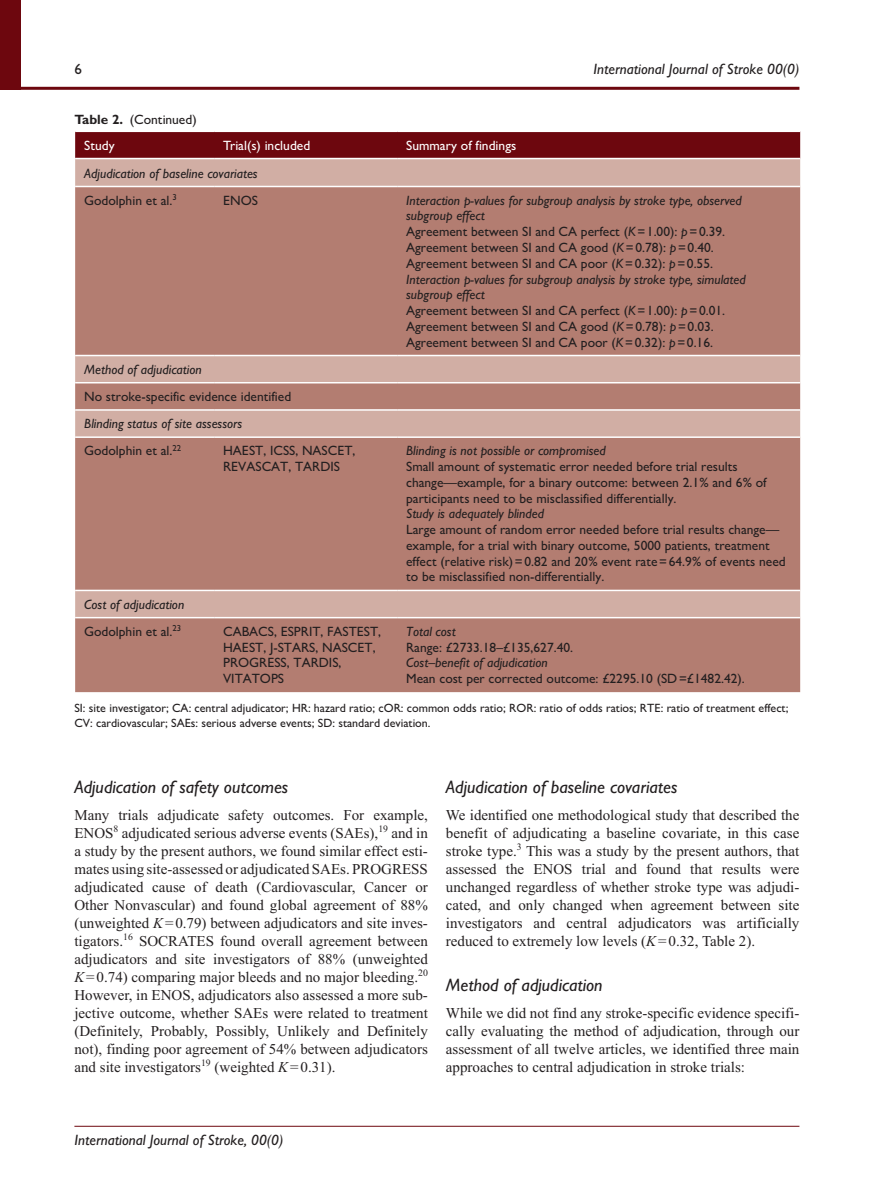
<style>
.page{position:relative;width:893px;height:1191px;background:#fff}
.page>*{position:absolute;margin:0;border:0;box-sizing:border-box;transform-origin:0 0}
.t1{font:italic 500 18px "Gill Sans MT Pro";color:#231f20}
.t2{font:15px/18px "Times New Roman";color:#231f20;text-align:justify}
.t3{font:italic 500 15px "Gill Sans MT Pro";color:#231f20}
.t4{font:500 15px "Gill Sans MT Pro";color:#231f20}
.t5{font:500 13.5px/15.8px "Gill Sans MT Pro";color:#231f20}
.t6{font:italic 500 13.5px/27.2px "Gill Sans MT Pro";color:#231f20}
.t7{font:500 13.5px "Gill Sans MT Pro";color:#fff}
.t8{font:500 12px/14.2px "Gill Sans MT Pro";color:#231f20}
.s1{font-family:"Gill Sans Std";font-weight:700}
.s2{font-style:normal}
.s3{font-style:italic}
</style>
<div class="page">
<hr style="left:0;top:87px;width:799px;height:3px;background:#6d070e">
<div style="left:0;top:0;width:21px;height:89px;background:#6d070e"></div>
<hr style="left:74px;top:1125px;width:725px;height:1px;background:#6d070e">
<svg style="left:75px;top:132px;width:725px;height:26px;background:#6e0910"></svg>
<svg style="left:75px;top:159px;width:725px;height:27px;background:#d1afa5"></svg>
<svg style="left:75px;top:187px;width:725px;height:505px;background:#b78579"></svg>
<hr style="left:75px;top:382px;width:139px;height:1px;background:#fff">
<hr style="left:214px;top:382px;width:183px;height:1px;background:#fff">
<hr style="left:397px;top:382px;width:403px;height:1px;background:#fff">
<hr style="left:75px;top:409px;width:139px;height:2px;background:#fff">
<hr style="left:214px;top:409px;width:183px;height:2px;background:#fff">
<hr style="left:397px;top:409px;width:403px;height:2px;background:#fff">
<hr style="left:75px;top:436px;width:139px;height:2px;background:#fff">
<hr style="left:214px;top:436px;width:183px;height:2px;background:#fff">
<hr style="left:397px;top:436px;width:403px;height:2px;background:#fff">
<hr style="left:75px;top:617px;width:139px;height:1px;background:#fff">
<hr style="left:214px;top:617px;width:183px;height:1px;background:#fff">
<hr style="left:397px;top:617px;width:403px;height:1px;background:#fff">
<hr style="left:75px;top:355px;width:139px;height:1px;background:#fff">
<hr style="left:214px;top:355px;width:183px;height:1px;background:#fff">
<hr style="left:397px;top:355px;width:403px;height:1px;background:#fff">
<hr style="left:75px;top:589px;width:139px;height:2px;background:#fff">
<hr style="left:214px;top:589px;width:183px;height:2px;background:#fff">
<hr style="left:397px;top:589px;width:403px;height:2px;background:#fff">
<p class="t4" style="left:74px;top:60px;width:9px">6</p>
<p class="t3" style="left:593px;top:60px;width:207px">International Journal of Stroke 00(0)</p>
<p class="t5" style="left:74px;top:111px;width:124px"><span class="s1">Table 2.</span> (Continued)</p>
<p class="t7" style="left:84px;top:137px;width:32px">Study</p>
<p class="t7" style="left:223px;top:137px;width:89px">Trial(s) included</p>
<p class="t7" style="left:406px;top:137px;width:112px">Summary of findings</p>
<p class="t6" style="left:84px;top:159px;width:175px">Adjudication of baseline covariates<br><span class="s2">Godolphin et al.</span><sup>3</sup></p>
<p class="t5" style="left:223px;top:192px;width:36px">ENOS</p>
<p class="t5" style="left:406px;top:192px;width:341px"><span class="s3">Interaction p-values for subgroup analysis by stroke type, observed subgroup effect<br></span>Agreement between SI and CA perfect (<span class="s3">K</span>=1.00): <span class="s3">p</span>=0.39.<br>Agreement between SI and CA good (<span class="s3">K</span>=0.78): <span class="s3">p</span>=0.40.<br>Agreement between SI and CA poor (<span class="s3">K</span>=0.32): <span class="s3">p</span>=0.55.<br><span class="s3">Interaction p-values for subgroup analysis by stroke type, simulated subgroup effect<br></span>Agreement between SI and CA perfect (<span class="s3">K</span>=1.00): <span class="s3">p</span>=0.01.<br>Agreement between SI and CA good (<span class="s3">K</span>=0.78): <span class="s3">p</span>=0.03.<br>Agreement between SI and CA poor (<span class="s3">K</span>=0.32): <span class="s3">p</span>=0.16.</p>
<p class="t6" style="left:84px;top:355px;width:119px">Method of adjudication</p>
<p class="t5" style="left:84px;top:388px;width:209px">No stroke-specific evidence identified</p>
<p class="t6" style="left:84px;top:410px;width:160px">Blinding status of site assessors<br><span class="s2">Godolphin et al.</span><sup>22</sup></p>
<p class="t5" style="left:223px;top:443px;width:134px">HAEST, ICSS, NASCET,<br>REVASCAT, TARDIS</p>
<p class="t6" style="left:406px;top:437px;width:201px">Blinding is not possible or compromised</p>
<p class="t5" style="left:406px;top:458px;width:362px">Small amount of systematic error needed before trial results change—example, for a binary outcome: between 2.1% and 6% of participants need to be misclassified differentially.</p>
<p class="t6" style="left:406px;top:500px;width:139px">Study is adequately blinded</p>
<p class="t5" style="left:406px;top:521px;width:381px">Large amount of random error needed before trial results change— example, for a trial with binary outcome, 5000 patients, treatment effect (relative risk)=0.82 and 20% event rate=64.9% of events need to be misclassified non-differentially.</p>
<p class="t6" style="left:84px;top:590px;width:102px">Cost of adjudication<br><span class="s2">Godolphin et al.</span><sup>23</sup></p>
<p class="t5" style="left:223px;top:623px;width:160px">CABACS, ESPRIT, FASTEST,<br>HAEST, J-STARS, NASCET,<br>PROGRESS, TARDIS,<br>VITATOPS</p>
<p class="t6" style="left:406px;top:617px;width:51px">Total cost</p>
<p class="t5" style="left:406px;top:639px;width:169px">Range: £2733.18–£135,627.40.</p>
<p class="t6" style="left:406px;top:649px;width:143px">Cost–benefit of adjudication</p>
<p class="t5" style="left:406px;top:670px;width:340px">Mean cost per corrected outcome: £2295.10 (SD=£1482.42).</p>
<p class="t8" style="left:74px;top:701px;width:716px">SI: site investigator; CA: central adjudicator; HR: hazard ratio; cOR: common odds ratio; ROR: ratio of odds ratios; RTE: ratio of treatment effect;<br>CV: cardiovascular; SAEs: serious adverse events; SD: standard deviation.</p>
<p class="t1" style="left:74px;top:776px;width:215px">Adjudication of safety outcomes</p>
<p class="t2" style="left:74px;top:805px;width:355px">Many trials adjudicate safety outcomes. For example, ENOS<sup>8</sup> adjudicated serious adverse events (SAEs),<sup>19</sup> and in a study by the present authors, we found similar effect esti&shy;mates using site-assessed or adjudicated SAEs. PROGRESS adjudicated cause of death (Cardiovascular, Cancer or Other Nonvascular) and found global agreement of 88% (unweighted <span class="s3">K</span>=0.79) between adjudicators and site inves&shy;tigators.<sup>16</sup> SOCRATES found overall agreement between adjudicators and site investigators of 88% (unweighted <span class="s3">K</span>=0.74) comparing major bleeds and no major bleeding.<sup>20<br></sup>However, in ENOS, adjudicators also assessed a more sub&shy;jective outcome, whether SAEs were related to treatment (Definitely, Probably, Possibly, Unlikely and Definitely not), finding poor agreement of 54% between adjudicators and site investigators<sup>19</sup> (weighted <span class="s3">K</span>=0.31).</p>
<p class="t1" style="left:446px;top:776px;width:233px">Adjudication of baseline covariates</p>
<p class="t2" style="left:446px;top:805px;width:355px">We identified one methodological study that described the benefit of adjudicating a baseline covariate, in this case stroke type.<sup>3</sup> This was a study by the present authors, that assessed the ENOS trial and found that results were unchanged regardless of whether stroke type was adjudi&shy;cated, and only changed when agreement between site investigators and central adjudicators was artificially reduced to extremely low levels (<span class="s3">K</span>=0.32, Table 2).</p>
<p class="t1" style="left:446px;top:974px;width:158px">Method of adjudication</p>
<p class="t2" style="left:446px;top:1003px;width:355px">While we did not find any stroke-specific evidence specifi&shy;cally evaluating the method of adjudication, through our assessment of all twelve articles, we identified three main approaches to central adjudication in stroke trials:</p>
<p class="t3" style="left:74px;top:1130px;width:210px">International Journal of Stroke, 00(0)</p>
</div>
